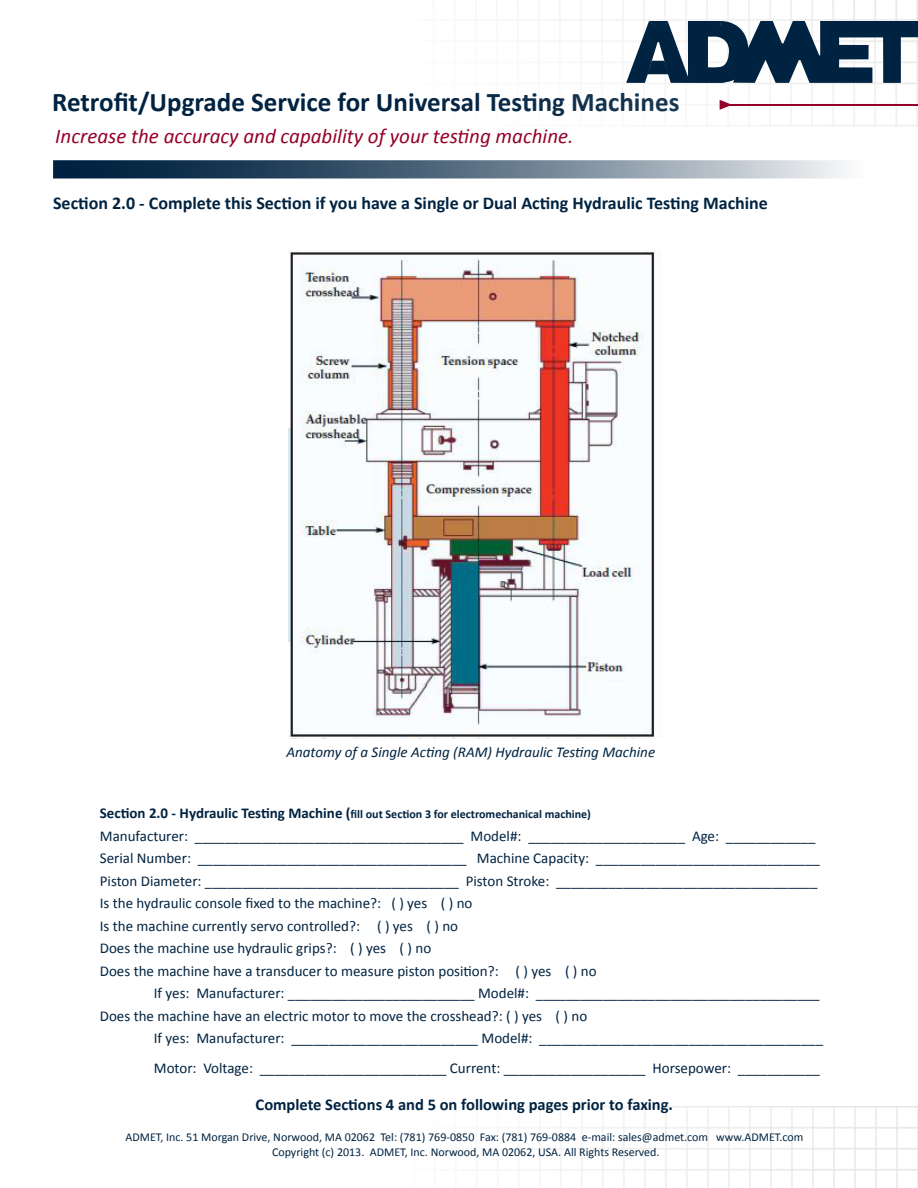
<style>
.page{position:relative;width:918px;height:1188px;background:#fff}
.page>*{position:absolute;margin:0;border:0;box-sizing:border-box;transform-origin:0 0}
.t1{font:700 27px "Calibri";color:#002341}
.t2{font:italic 21px "Calibri";color:#94002a}
.t3{font:700 18px "Calibri";color:#002341}
.t4{font:700 16.5px "Calibri";color:#002341}
.t5{font:15px "Calibri";color:#002341}
.t6{font:italic 15px "Calibri";color:#002341}
.t7{font:12px "Calibri";color:#002341}
.t8{font:700 12px "Calibri";color:#002341}
.s1{font-size:15px}
</style>
<div class="page">
<img style="left:288px;top:250px;width:374px;height:489px">
<img style="left:559px;top:0;width:359px;height:126px">
<hr style="left:729px;top:104px;width:189px;height:2px;background:#94002a">
<svg style="left:53px;top:160px;width:794px;height:18px;background:#617689"></svg>
<svg style="left:720px;top:100px;width:10px;height:10px"></svg>
<svg style="left:626px;top:20px;width:292px;height:63px"></svg>
<h1 class="t1" style="left:52px;top:83px;width:629px">Retrofit/Upgrade Service for Universal Testing Machines</h1>
<h2 class="t2" style="left:55px;top:122px;width:520px">Increase the accuracy and capability of your testing machine.</h2>
<p class="t3" style="left:53px;top:190px;width:716px">Section 2.0 - Complete this Section if you have a Single or Dual Acting Hydraulic Testing Machine</p>
<p class="t6" style="left:286px;top:741px;width:370px">Anatomy of a Single Acting (RAM) Hydraulic Testing Machine</p>
<p class="t8" style="left:100px;top:806px;width:493px"><span class="s1">Section 2.0 - Hydraulic Testing Machine (</span>fill out Section 3 for electromechanical machine)</p>
<p class="t5" style="left:100px;top:825px;width:717px">Manufacturer: ____________________________________ Model#: _____________________ Age: ____________</p>
<p class="t5" style="left:100px;top:848px;width:722px">Serial Number: ____________________________________ Machine Capacity: ______________________________</p>
<p class="t5" style="left:100px;top:870px;width:719px">Piston Diameter: __________________________________ Piston Stroke: ___________________________________</p>
<p class="t5" style="left:100px;top:893px;width:374px">Is the hydraulic console fixed to the machine?: ( ) yes ( ) no</p>
<p class="t5" style="left:100px;top:915px;width:360px">Is the machine currently servo controlled?: ( ) yes ( ) no</p>
<p class="t5" style="left:100px;top:938px;width:333px">Does the machine use hydraulic grips?: ( ) yes ( ) no</p>
<p class="t5" style="left:100px;top:960px;width:498px">Does the machine have a transducer to measure piston position?: ( ) yes ( ) no</p>
<p class="t5" style="left:154px;top:983px;width:667px">If yes: Manufacturer: _________________________ Model#: ______________________________________</p>
<p class="t5" style="left:100px;top:1005px;width:489px">Does the machine have an electric motor to move the crosshead?: ( ) yes ( ) no</p>
<p class="t5" style="left:154px;top:1028px;width:671px">If yes: Manufacturer: _________________________ Model#: ______________________________________</p>
<p class="t5" style="left:154px;top:1058px;width:668px">Motor: Voltage: _________________________ Current: ___________________ Horsepower: ___________</p>
<p class="t4" style="left:256px;top:1093px;width:419px">Complete Sections 4 and 5 on following pages prior to faxing.</p>
<p class="t7" style="left:125px;top:1129px;width:680px">ADMET, Inc. 51 Morgan Drive, Norwood, MA 02062 Tel: (781) 769-0850 Fax: (781) 769-0884 e-mail: sales@admet.com www.ADMET.com</p>
<p class="t7" style="left:272px;top:1144px;width:389px">Copyright (c) 2013. ADMET, Inc. Norwood, MA 02062, USA. All Rights Reserved.</p>
</div>
